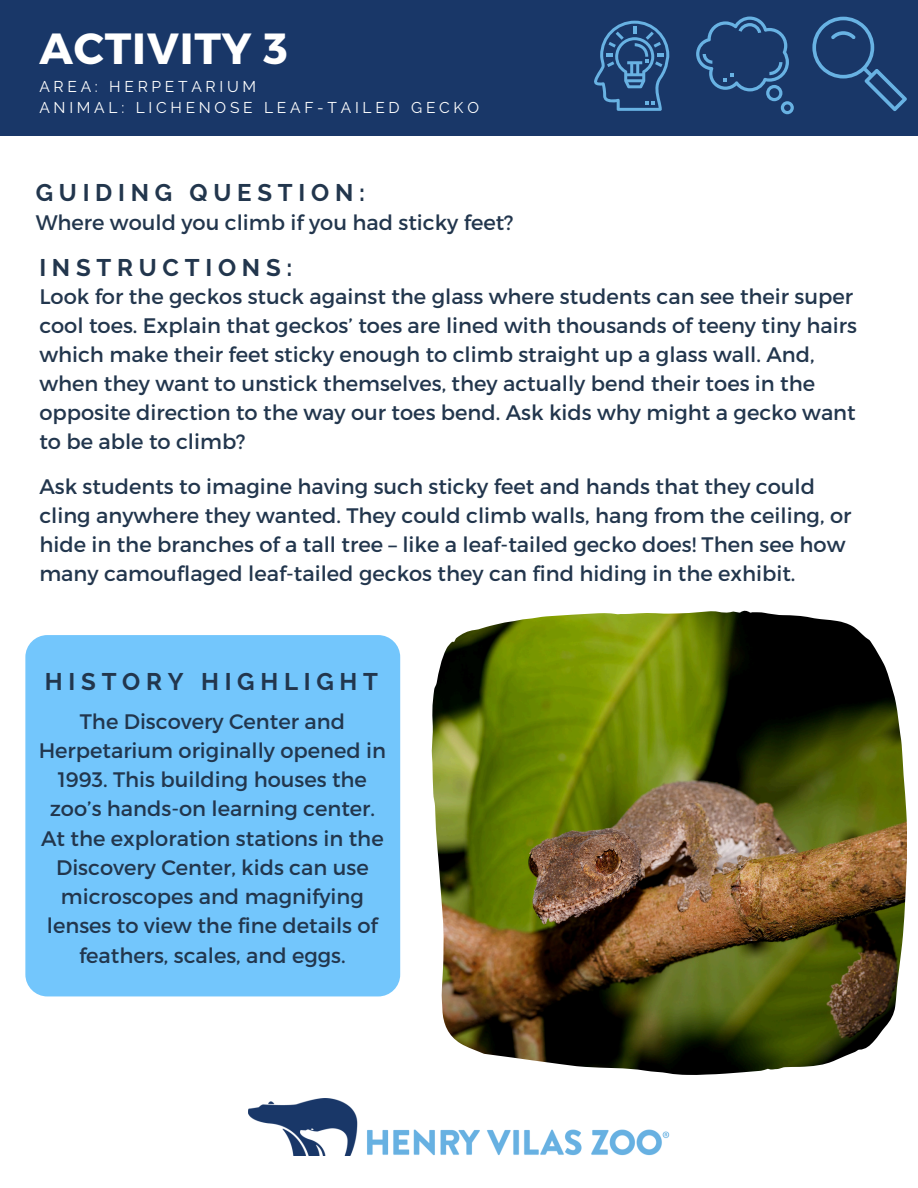
<style>
.page{position:relative;width:918px;height:1188px;background:#fff}
.page>*{position:absolute;margin:0;border:0;box-sizing:border-box;transform-origin:0 0}
.t1{font:700 43.65px "Montserrat";letter-spacing:.02em;color:#fff}
.t2{font:700 24px "Raleway";letter-spacing:.24em;color:#22364d}
.t3{font:21px/29px "Montserrat";color:#22364d}
.t4{font:15.6px "Raleway";letter-spacing:.24em;color:#fff}
</style>
<div class="page">
<div style="left:0;top:0;width:918px;height:135px;background:#193768"></div>
<img style="left:249px;top:1099px;width:420px;height:57px">
<img style="left:432px;top:611px;width:475px;height:464px">
<div style="left:25px;top:635px;width:375px;height:361px;background:#73c6fc;border-radius:22px"></div>
<svg style="left:594px;top:21px;width:75px;height:90px"></svg>
<svg style="left:696px;top:17px;width:98px;height:97px"></svg>
<svg style="left:812px;top:17px;width:95px;height:94px"></svg>
<p class="t1" style="left:39px;top:20px;width:250px">ACTIVITY 3</p>
<h3 class="t4" style="left:39px;top:77px;width:218px">AREA: HERPETARIUM</h3>
<h2 class="t4" style="left:39px;top:98px;width:441px">ANIMAL: LICHENOSE LEAF-TAILED GECKO</h2>
<h3 class="t2" style="left:36px;top:179px;width:331px">GUIDING QUESTION:</h3>
<p class="t3" style="left:36px;top:207px;width:479px">Where would you climb if you had sticky feet?</p>
<h2 class="t2" style="left:39px;top:254px;width:255px">INSTRUCTIONS:</h2>
<p class="t3" style="left:39px;top:281px;width:819px">Look for the geckos stuck against the glass where students can see their super cool toes. Explain that geckos’ toes are lined with thousands of teeny tiny hairs which make their feet sticky enough to climb straight up a glass wall. And, when they want to unstick themselves, they actually bend their toes in the opposite direction to the way our toes bend. Ask kids why might a gecko want to be able to climb?</p>
<p class="t3" style="left:39px;top:471px;width:814px">Ask students to imagine having such sticky feet and hands that they could cling anywhere they wanted. They could climb walls, hang from the ceiling, or hide in the branches of a tall tree – like a leaf-tailed gecko does! Then see how many camouflaged leaf-tailed geckos they can find hiding in the exhibit.</p>
<h3 class="t2" style="left:45px;top:667px;width:335px">HISTORY HIGHLIGHT</h3>
<p class="t3" style="left:39px;top:705px;width:349px;text-align:center">The Discovery Center and<br>Herpetarium originally opened in<br>1993. This building houses the zoo’s hands-on learning center.<br>At the exploration stations in the<br>Discovery Center, kids can use microscopes and magnifying lenses to view the fine details of feathers, scales, and eggs.</p>
</div>
